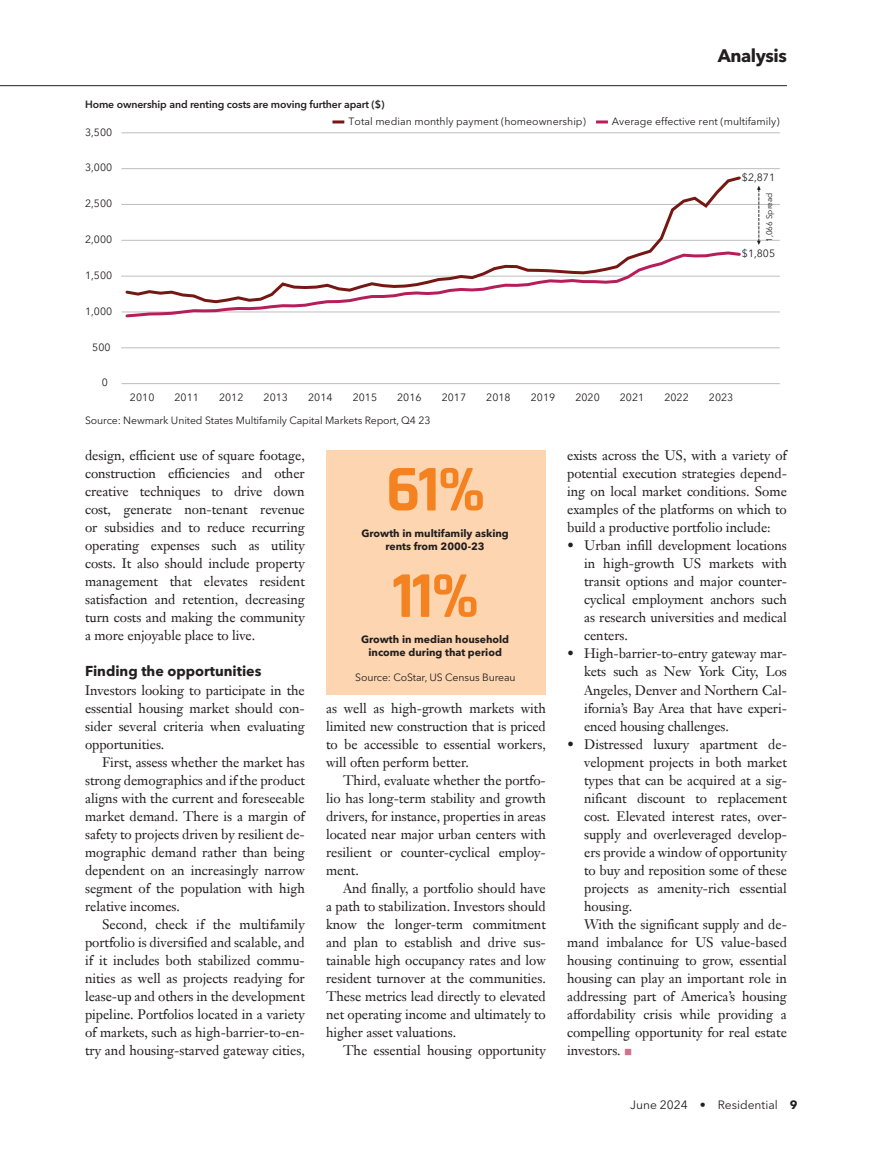
<style>
.page{position:relative;width:872px;height:1149px;background:#fff}
.page>*{position:absolute;margin:0;border:0;box-sizing:border-box;transform-origin:0 0}
.Large_number{font:700 66px "Rajdhani";color:#f58220}
.t1{font:700 18px "Avenir Next LT Pro";letter-spacing:-.025em;color:#231f20}
.J_Analysis_Crosshead{font:700 14.25px "Avenir Next LT Pro";color:#231f20}
.G__Analysis_Body_Indent{font:13.5px/18px "Janson Text LT Pro";letter-spacing:-.005em;color:#231f20;text-align:justify}
.F_Analysis_Body_NO_indent{font:13.5px/18px "Janson Text LT Pro";letter-spacing:-.005em;color:#231f20;text-align:justify}
.t2{font:12px "Avenir Next LT Pro";color:#231f20}
.Graphic_text{font:10.5px "Avenir Next LT Pro";color:#231f20}
.Large_number_Text{font:700 10.5px "Avenir Next LT Pro";color:#231f20}
.Graphic_text-2{font:600 10.5px "Avenir Next LT Pro";letter-spacing:-.01em;color:#231f20}
.t3{font:8.1px "Avenir Next LT Pro";color:#231f20}
.s1{color:#cd738d}
.s2{font-weight:700}
</style>
<div class="page">
<hr style="left:0;top:85px;width:787px;height:1px;background:#231f20">
<div style="left:326px;top:449px;width:219px;height:245px;background:#fdd5b0"></div>
<hr style="left:121px;top:132px;width:659px;height:1px;background:#bbbdbf">
<hr style="left:121px;top:347px;width:659px;height:1px;background:#bbbdbf">
<hr style="left:121px;top:383px;width:659px;height:1px;background:#bbbdbf">
<hr style="left:121px;top:276px;width:659px;height:1px;background:#bbbdbf">
<hr style="left:121px;top:311px;width:659px;height:1px;background:#bbbdbf">
<hr style="left:121px;top:204px;width:659px;height:1px;background:#bbbdbf">
<hr style="left:121px;top:240px;width:659px;height:1px;background:#bbbdbf">
<hr style="left:121px;top:168px;width:659px;height:1px;background:#bbbdbf">
<svg style="left:123px;top:176px;width:620px;height:101px"></svg>
<svg style="left:124px;top:250px;width:618px;height:68px"></svg>
<svg style="left:332px;top:120px;width:12px;height:3px"></svg>
<svg style="left:596px;top:120px;width:12px;height:3px"></svg>
<svg style="left:757px;top:185px;width:3px;height:60px"></svg>
<p class="Graphic_text-2" style="left:85px;top:98px;width:301px">Home ownership and renting costs are moving further apart ($)</p>
<h2 class="t1" style="left:717px;top:45px;width:71px">Analysis</h2>
<p class="Graphic_text" style="left:85px;top:126px;width:29px">3,500</p>
<p class="Graphic_text" style="left:85px;top:161px;width:29px">3,000</p>
<p class="Graphic_text" style="left:85px;top:197px;width:29px">2,500</p>
<p class="Graphic_text" style="left:85px;top:233px;width:29px">2,000</p>
<p class="Graphic_text" style="left:85px;top:269px;width:29px">1,500</p>
<p class="Graphic_text" style="left:85px;top:305px;width:29px">1,000</p>
<p class="Graphic_text" style="left:92px;top:340px;width:20px">500</p>
<p class="Graphic_text" style="left:102px;top:376px;width:8px">0</p>
<p class="Graphic_text" style="left:348px;top:115px;width:239px">Total median monthly payment (homeownership)</p>
<p class="Graphic_text" style="left:612px;top:115px;width:169px">Average effective rent (multifamily)</p>
<p class="Graphic_text" style="left:742px;top:171px;width:35px">$2,871</p>
<p class="t3" style="left:764px;top:242px;width:51px;rotate:-90deg">1,066 Spread</p>
<p class="Graphic_text" style="left:742px;top:247px;width:35px">$1,805</p>
<p class="Graphic_text" style="left:130px;top:391px;width:26px">2010</p>
<p class="Graphic_text" style="left:174px;top:391px;width:26px">2011</p>
<p class="Graphic_text" style="left:219px;top:391px;width:26px">2012</p>
<p class="Graphic_text" style="left:263px;top:391px;width:26px">2013</p>
<p class="Graphic_text" style="left:308px;top:391px;width:26px">2014</p>
<p class="Graphic_text" style="left:353px;top:391px;width:26px">2015</p>
<p class="Graphic_text" style="left:397px;top:391px;width:26px">2016</p>
<p class="Graphic_text" style="left:442px;top:391px;width:26px">2017</p>
<p class="Graphic_text" style="left:486px;top:391px;width:26px">2018</p>
<p class="Graphic_text" style="left:531px;top:391px;width:26px">2019</p>
<p class="Graphic_text" style="left:575px;top:391px;width:26px">2020</p>
<p class="Graphic_text" style="left:620px;top:391px;width:26px">2021</p>
<p class="Graphic_text" style="left:664px;top:391px;width:26px">2022</p>
<p class="Graphic_text" style="left:709px;top:391px;width:26px">2023</p>
<p class="Graphic_text" style="left:85px;top:414px;width:347px">Source: Newmark United States Multifamily Capital Markets Report, Q4 23</p>
<p class="G__Analysis_Body_Indent" style="left:85px;top:446px;width:221px">design, efficient use of square footage, construction efficiencies and other creative techniques to drive down cost, generate non-tenant revenue or subsidies and to reduce recurring operating expenses such as utility costs. It also should include property management that elevates resident satisfaction and retention, decreasing turn costs and making the community a more enjoyable place to live.</p>
<p class="J_Analysis_Crosshead" style="left:85px;top:662px;width:178px">Finding the opportunities</p>
<p class="F_Analysis_Body_NO_indent" style="left:85px;top:680px;width:221px">Investors looking to participate in the essential housing market should con&shy;sider several criteria when evaluating opportunities.</p>
<p class="G__Analysis_Body_Indent" style="left:85px;top:752px;width:221px;text-indent:17px">First, assess whether the market has strong demographics and if the product aligns with the current and foreseeable market demand. There is a margin of safety to projects driven by resilient de&shy;mographic demand rather than being dependent on an increasingly narrow segment of the population with high relative incomes.</p>
<p class="G__Analysis_Body_Indent" style="left:85px;top:914px;width:221px;text-indent:17px">Second, check if the multifamily portfolio is diversified and scalable, and if it includes both stabilized commu&shy;nities as well as projects readying for lease-up and others in the development pipeline. Portfolios located in a variety of markets, such as high-barrier-to-en&shy;try and housing-starved gateway cities,</p>
<p class="Large_number" style="left:386px;top:449px;width:102px">61%</p>
<p class="Large_number_Text" style="left:361px;top:526px;width:149px">Growth in multifamily asking</p>
<p class="Large_number_Text" style="left:385px;top:540px;width:101px">rents from 2000-23</p>
<p class="Large_number" style="left:392px;top:555px;width:89px">11%</p>
<p class="Large_number_Text" style="left:361px;top:632px;width:149px">Growth in median household</p>
<p class="Large_number_Text" style="left:368px;top:646px;width:135px">income during that period</p>
<p class="Graphic_text" style="left:355px;top:670px;width:162px">Source: CoStar, US Census Bureau</p>
<p class="G__Analysis_Body_Indent" style="left:326px;top:698px;width:221px">as well as high-growth markets with limited new construction that is priced to be accessible to essential workers, will often perform better.</p>
<p class="G__Analysis_Body_Indent" style="left:326px;top:770px;width:221px;text-indent:17px">Third, evaluate whether the portfo&shy;lio has long-term stability and growth drivers, for instance, properties in areas located near major urban centers with resilient or counter-cyclical employ&shy;ment.</p>
<p class="G__Analysis_Body_Indent" style="left:326px;top:878px;width:221px;text-indent:17px">And finally, a portfolio should have a path to stabilization. Investors should know the longer-term commitment and plan to establish and drive sus&shy;tainable high occupancy rates and low resident turnover at the communities.<br>These metrics lead directly to elevated net operating income and ultimately to higher asset valuations.</p>
<p class="G__Analysis_Body_Indent" style="left:343px;top:1040px;width:204px">The essential housing opportunity</p>
<p class="G__Analysis_Body_Indent" style="left:567px;top:446px;width:221px">exists across the US, with a variety of potential execution strategies depend&shy;ing on local market conditions. Some examples of the platforms on which to build a productive portfolio include:</p>
<p class="G__Analysis_Body_Indent" style="left:584px;top:536px;width:204px;text-indent:-17px">• Urban infill development locations in high-growth US markets with transit options and major counter&shy;cyclical employment anchors such as research universities and medical centers.</p>
<p class="G__Analysis_Body_Indent" style="left:584px;top:644px;width:204px;text-indent:-17px">• High-barrier-to-entry gateway mar&shy;kets such as New York City, Los Angeles, Denver and Northern Cal&shy;ifornia’s Bay Area that have experi&shy;enced housing challenges.</p>
<p class="G__Analysis_Body_Indent" style="left:584px;top:734px;width:204px;text-indent:-17px">• Distressed luxury apartment de&shy;velopment projects in both market types that can be acquired at a sig&shy;nificant discount to replacement cost. Elevated interest rates, over&shy;supply and overleveraged develop&shy;ers provide a window of opportunity to buy and reposition some of these projects as amenity-rich essential housing.</p>
<p class="G__Analysis_Body_Indent" style="left:567px;top:914px;width:221px;text-indent:17px">With the significant supply and de&shy;mand imbalance for US value-based housing continuing to grow, essential housing can play an important role in addressing part of America’s housing affordability crisis while providing a compelling opportunity for real estate investors. <span class="s1">■</span></p>
<p class="t2" style="left:630px;top:1097px;width:169px">June 2024 • Residential <span class="s2">9</span></p>
</div>
